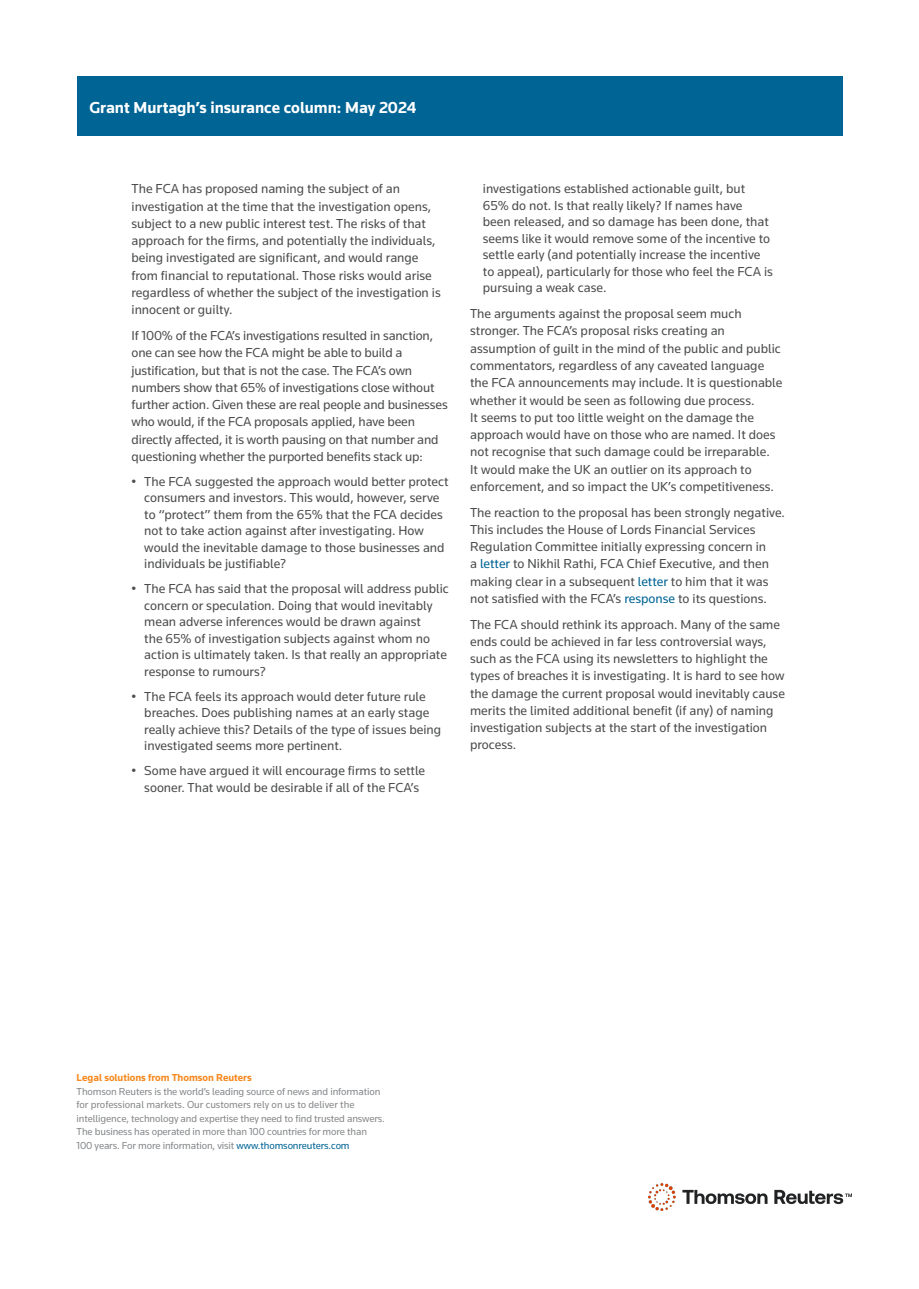
<style>
.page{position:relative;width:919px;height:1289px;background:#fff}
.page>*{position:absolute;margin:0;border:0;box-sizing:border-box;transform-origin:0 0}
.t1{font:700 16.5px "Knowledge";color:#fff}
.t2{font:13.5px/17.2px "Knowledge";color:#4b4c4d}
.t3{font:10.5px/13.5px "Knowledge";letter-spacing:-.01em;color:#86888b}
.t4{font:700 10.5px "Knowledge";color:#f6891f}
.s1{color:#006494}
</style>
<div class="page">
<div style="left:77px;top:77px;width:765px;height:59px;background:#006494"></div>
<img style="left:648px;top:1183px;width:203px;height:27px">
<p class="t1" style="left:89px;top:97px;width:328px">Grant Murtagh’s insurance column: May 2024</p>
<p class="t2" style="left:131px;top:180px;width:311px">The FCA has proposed naming the subject of an investigation at the time that the investigation opens, subject to a new public interest test. The risks of that approach for the firms, and potentially the individuals, being investigated are significant, and would range from financial to reputational. Those risks would arise regardless of whether the subject of the investigation is innocent or guilty.</p>
<p class="t2" style="left:131px;top:326px;width:318px">If 100% of the FCA’s investigations resulted in sanction, one can see how the FCA might be able to build a justification, but that is not the case. The FCA’s own numbers show that 65% of investigations close without further action. Given these are real people and businesses who would, if the FCA proposals applied, have been directly affected, it is worth pausing on that number and questioning whether the purported benefits stack up:</p>
<p class="t2" style="left:144px;top:473px;width:306px;line-height:16.5px;text-indent:-13px">• The FCA suggested the approach would better protect consumers and investors. This would, however, serve to “protect” them from the 65% that the FCA decides not to take action against after investigating. How would the inevitable damage to those businesses and individuals be justifiable?</p>
<p class="t2" style="left:144px;top:580px;width:306px;line-height:16.5px;text-indent:-13px">• The FCA has said that the proposal will address public concern or speculation. Doing that would inevitably mean adverse inferences would be drawn against<br>the 65% of investigation subjects against whom no action is ultimately taken. Is that really an appropriate response to rumours?</p>
<p class="t2" style="left:144px;top:688px;width:298px;line-height:16.5px;text-indent:-13px">• The FCA feels its approach would deter future rule breaches. Does publishing names at an early stage really achieve this? Details of the type of issues being investigated seems more pertinent.</p>
<p class="t2" style="left:131px;top:762px;width:295px;line-height:16.5px;text-align:center">• Some have argued it will encourage firms to settle sooner. That would be desirable if all of the FCA’s</p>
<p class="t2" style="left:483px;top:180px;width:291px;line-height:16.5px">investigations established actionable guilt, but 65% do not. Is that really likely? If names have been released, and so damage has been done, that seems like it would remove some of the incentive to settle early (and potentially increase the incentive to appeal), particularly for those who feel the FCA is pursuing a weak case.</p>
<p class="t2" style="left:470px;top:305px;width:314px">The arguments against the proposal seem much stronger. The FCA’s proposal risks creating an assumption of guilt in the mind of the public and public commentators, regardless of any caveated language the FCA announcements may include. It is questionable whether it would be seen as following due process.<br>It seems to put too little weight on the damage the approach would have on those who are named. It does not recognise that such damage could be irreparable.<br>It would make the UK an outlier on its approach to enforcement, and so impact the UK’s competitiveness.</p>
<p class="t2" style="left:470px;top:503px;width:316px">The reaction to the proposal has been strongly negative.<br>This includes the House of Lords Financial Services Regulation Committee initially expressing concern in<br>a <span class="s1">letter</span> to Nikhil Rathi, FCA Chief Executive, and then making clear in a subsequent <span class="s1">letter</span> to him that it was not satisfied with the FCA’s <span class="s1">response</span> to its questions.</p>
<p class="t2" style="left:470px;top:615px;width:316px">The FCA should rethink its approach. Many of the same ends could be achieved in far less controversial ways, such as the FCA using its newsletters to highlight the types of breaches it is investigating. It is hard to see how the damage the current proposal would inevitably cause merits the limited additional benefit (if any) of naming investigation subjects at the start of the investigation process.</p>
<p class="t4" style="left:77px;top:1071px;width:177px">Legal solutions from Thomson Reuters</p>
<p class="t3" style="left:77px;top:1084px;width:310px">Thomson Reuters is the world’s leading source of news and information for professional markets. Our customers rely on us to deliver the intelligence, technology and expertise they need to find trusted answers.<br>The business has operated in more than 100 countries for more than 100 years. For more information, visit <span class="s1">www.thomsonreuters.com</span></p>
</div>
